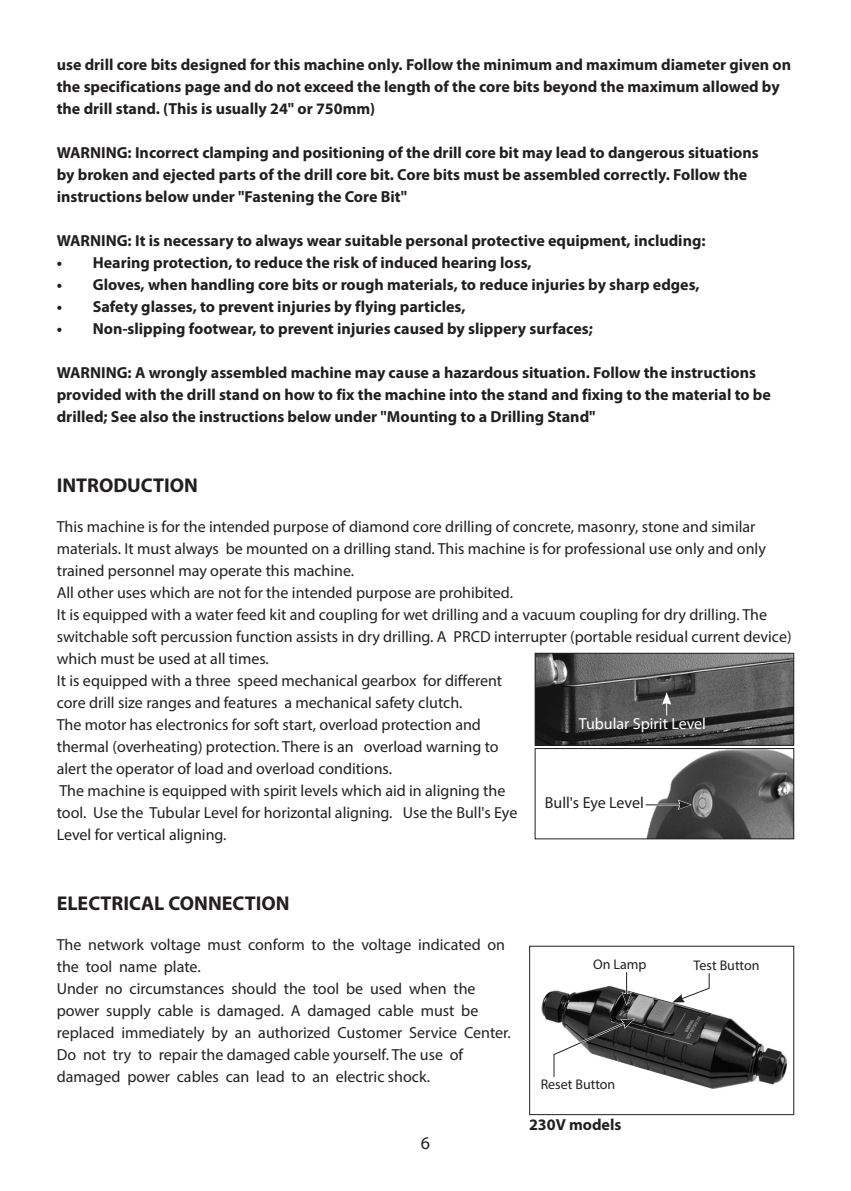
<style>
.page{position:relative;width:851px;height:1191px;background:#fff}
.page>*{position:absolute;margin:0;border:0;box-sizing:border-box;transform-origin:0 0}
.t1{font:700 20px "Myriad Pro";color:#231f20}
.t2{font:18px "Myriad Pro";color:#231f20}
.t3{font:16px/22px "Myriad Pro";color:#231f20}
.t4{font:700 16px/22px "Myriad Pro";color:#231f20}
.t5{font:16px "Myriad Pro";color:#fff}
.t6{font:14px "Myriad Pro";color:#231f20}
</style>
<div class="page">
<img style="left:536px;top:655px;width:256px;height:89px">
<div style="left:534px;top:653px;width:260px;height:93px;border:1px solid #231f20"></div>
<svg style="left:662px;top:692px;width:9px;height:23px"></svg>
<img style="left:645px;top:750px;width:147px;height:87px">
<div style="left:534px;top:748px;width:260px;height:91px;border:1px solid #231f20"></div>
<hr style="left:646px;top:803px;width:34px;height:2px;background:#fff">
<hr style="left:645px;top:804px;width:36px;height:1px;background:#231f20">
<svg style="left:677px;top:799px;width:14px;height:11px"></svg>
<img style="left:541px;top:977px;width:247px;height:112px">
<div style="left:529px;top:945px;width:265px;height:170px;border:1px solid #231f20"></div>
<svg style="left:553px;top:1018px;width:82px;height:60px"></svg>
<svg style="left:672px;top:973px;width:37px;height:29px"></svg>
<svg style="left:621px;top:972px;width:10px;height:33px"></svg>
<p class="t4" style="left:57px;top:54px;width:735px">use drill core bits designed for this machine only. Follow the minimum and maximum diameter given on the specifications page and do not exceed the length of the core bits beyond the maximum allowed by the drill stand. (This is usually 24" or 750mm)</p>
<p class="t4" style="left:57px;top:142px;width:703px">WARNING: Incorrect clamping and positioning of the drill core bit may lead to dangerous situations by broken and ejected parts of the drill core bit. Core bits must be assembled correctly. Follow the instructions below under "Fastening the Core Bit"</p>
<p class="t4" style="left:57px;top:230px;width:650px">WARNING: It is necessary to always wear suitable personal protective equipment, including:</p>
<p class="t4" style="left:57px;top:252px;width:476px">• Hearing protection, to reduce the risk of induced hearing loss,</p>
<p class="t4" style="left:57px;top:274px;width:644px">• Gloves, when handling core bits or rough materials, to reduce injuries by sharp edges,</p>
<p class="t4" style="left:57px;top:296px;width:410px">• Safety glasses, to prevent injuries by flying particles,</p>
<p class="t4" style="left:57px;top:318px;width:537px">• Non-slipping footwear, to prevent injuries caused by slippery surfaces;</p>
<p class="t4" style="left:57px;top:362px;width:715px">WARNING: A wrongly assembled machine may cause a hazardous situation. Follow the instructions provided with the drill stand on how to fix the machine into the stand and fixing to the material to be drilled; See also the instructions below under "Mounting to a Drilling Stand"</p>
<p class="t1" style="left:57px;top:473px;width:143px">INTRODUCTION</p>
<p class="t3" style="left:57px;top:515px;width:736px">This machine is for the intended purpose of diamond core drilling of concrete, masonry, stone and similar materials. It must always be mounted on a drilling stand. This machine is for professional use only and only trained personnel may operate this machine.<br>All other uses which are not for the intended purpose are prohibited.<br>It is equipped with a water feed kit and coupling for wet drilling and a vacuum coupling for dry drilling. The switchable soft percussion function assists in dry drilling. A PRCD interrupter (portable residual current device) which must be used at all times.<br>It is equipped with a three speed mechanical gearbox for different<br>core drill size ranges and features a mechanical safety clutch.<br>The motor has electronics for soft start, overload protection and<br>thermal (overheating) protection. There is an overload warning to<br>alert the operator of load and overload conditions.<br>The machine is equipped with spirit levels which aid in aligning the<br>tool. Use the Tubular Level for horizontal aligning. Use the Bull's Eye<br>Level for vertical aligning.</p>
<p class="t5" style="left:578px;top:713px;width:129px">Tubular Spirit Level</p>
<p class="t3" style="left:545px;top:791px;width:100px">Bull's Eye Level</p>
<p class="t1" style="left:57px;top:891px;width:234px">ELECTRICAL CONNECTION</p>
<p class="t3" style="left:57px;top:933px;width:455px">The network voltage must conform to the voltage indicated on the tool name plate.<br>Under no circumstances should the tool be used when the power supply cable is damaged. A damaged cable must be replaced immediately by an authorized Customer Service Center.<br>Do not try to repair the damaged cable yourself. The use of damaged power cables can lead to an electric shock.</p>
<p class="t2" style="left:421px;top:1132px;width:11px">6</p>
<p class="t6" style="left:593px;top:955px;width:55px">On Lamp</p>
<p class="t6" style="left:540px;top:1075px;width:76px">Reset Button</p>
<p class="t4" style="left:529px;top:1114px;width:94px">230V models</p>
<p class="t6" style="left:693px;top:956px;width:68px">Test Button</p>
</div>
